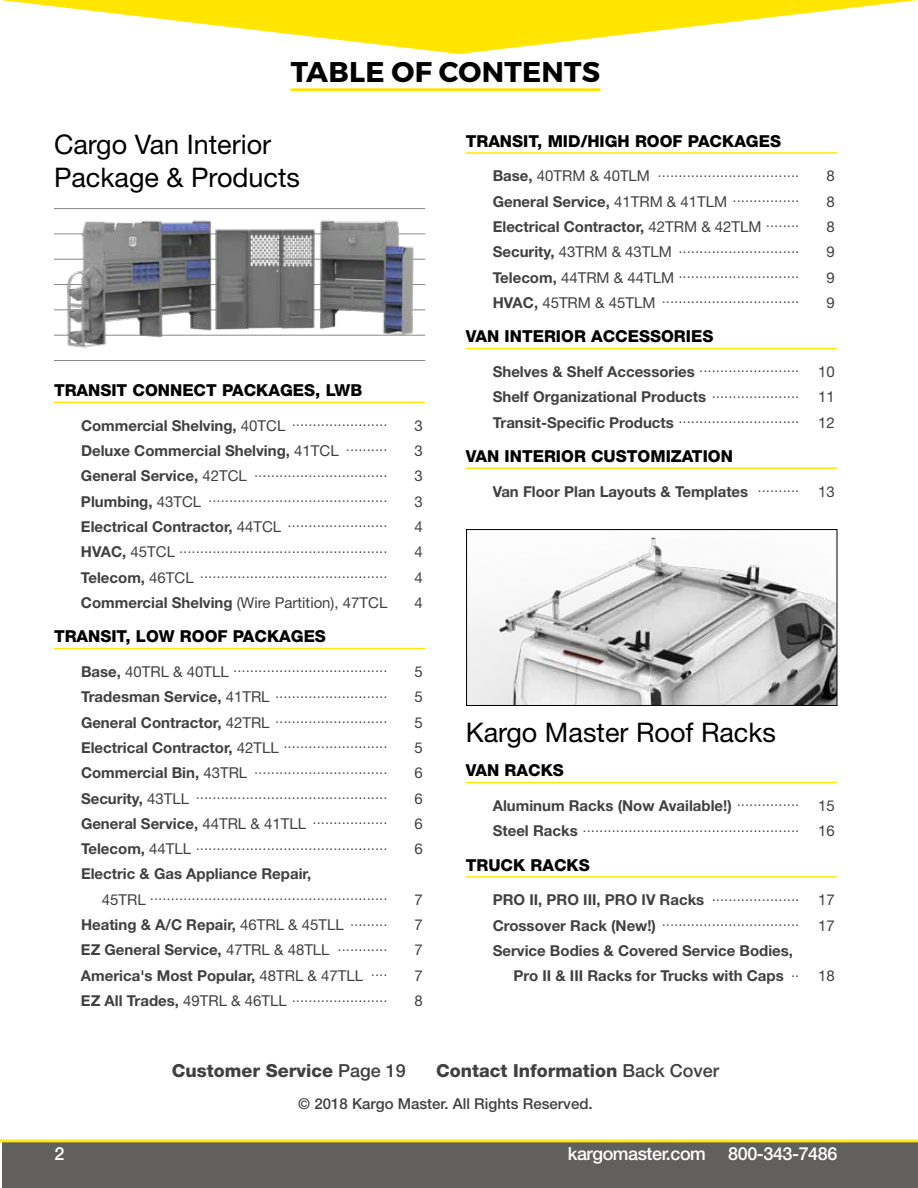
<style>
.page{position:relative;width:918px;height:1188px;background:#fff}
.page>*{position:absolute;margin:0;border:0;box-sizing:border-box;transform-origin:0 0}
.t1{font:700 28.5px "Montserrat";letter-spacing:.01em;color:#000}
.t2{font:27px/32.4px "Helvetica Neue LT Std";color:#000}
.t3{font:800 18px "Helvetica Neue LT Std";color:#404040}
.t4{font:500 18px "Helvetica Neue LT Std";letter-spacing:-.025em;color:#fff}
.t5{font:800 16.5px "Helvetica Neue LT Std";color:#000}
.t6{font:300 15px/20.9px "Helvetica Neue LT Std";color:#404040}
.t7{font:700 15px/25.3px "Helvetica Neue LT Std";color:#404040}
.t8{font:15px "Helvetica Neue LT Std";color:#404040}
.t9{font:500 15px "Helvetica Neue LT Std";color:#404040}
.s1{font-weight:700}
.s2{font-weight:400}
.s3{font-weight:500}
</style>
<div class="page">
<div style="left:2px;top:1142px;width:916px;height:46px;background:#625f5f"></div>
<hr style="left:54px;top:402px;width:371px;height:1px;background:#ffe710">
<hr style="left:54px;top:648px;width:371px;height:1px;background:#ffe710">
<hr style="left:466px;top:152px;width:371px;height:2px;background:#ffe710">
<hr style="left:466px;top:348px;width:371px;height:1px;background:#ffe710">
<hr style="left:466px;top:467px;width:371px;height:2px;background:#ffe710">
<hr style="left:466px;top:782px;width:371px;height:1px;background:#ffe710">
<hr style="left:466px;top:876px;width:371px;height:2px;background:#ffe710">
<img style="left:54px;top:208px;width:372px;height:153px">
<img style="left:468px;top:537px;width:367px;height:167px">
<div style="left:466px;top:529px;width:371px;height:177px;border:1px solid #000"></div>
<hr style="left:0;top:1139px;width:918px;height:3px;background:#ffe710">
<svg style="left:0;top:0;width:918px;height:54px"></svg>
<hr style="left:291px;top:88px;width:309px;height:3px;background:#ffe500">
<h1 class="t1" style="left:291px;top:54px;width:311px">TABLE OF CONTENTS</h1>
<h2 class="t2" style="left:54px;top:128px;width:248px">Cargo Van Interior<br>Package &amp; Products</h2>
<p class="t5" style="left:54px;top:380px;width:310px">TRANSIT CONNECT PACKAGES, LWB</p>
<p class="t6" style="left:81px;top:410px;width:308px"><span class="s1">Commercial Shelving,</span> <span class="s2">40TCL</span> .......................</p>
<p class="t8" style="left:415px;top:416px;width:10px">3</p>
<p class="t7" style="left:81px;top:438px;width:308px">Deluxe Commercial Shelving, <span class="s2">41TCL</span> <sup>..........</sup></p>
<p class="t8" style="left:415px;top:442px;width:10px">3</p>
<p class="t6" style="left:81px;top:461px;width:308px"><span class="s1">General Service,</span> <span class="s2">42TCL</span> ................................</p>
<p class="t8" style="left:415px;top:467px;width:10px">3</p>
<p class="t6" style="left:81px;top:486px;width:308px"><span class="s1">Plumbing,</span> <span class="s2">43TCL</span> ...........................................</p>
<p class="t8" style="left:415px;top:492px;width:10px">3</p>
<p class="t6" style="left:81px;top:511px;width:308px"><span class="s1">Electrical Contractor,</span> <span class="s2">44TCL</span> ........................</p>
<p class="t8" style="left:415px;top:518px;width:10px">4</p>
<p class="t6" style="left:81px;top:537px;width:308px"><span class="s1">HVAC,</span> <span class="s2">45TCL</span> ..................................................</p>
<p class="t8" style="left:415px;top:543px;width:10px">4</p>
<p class="t6" style="left:81px;top:562px;width:308px"><span class="s1">Telecom,</span> <span class="s2">46TCL</span> .............................................</p>
<p class="t8" style="left:415px;top:568px;width:10px">4</p>
<p class="t8" style="left:81px;top:594px;width:308px"><span class="s1">Commercial Shelving</span> (Wire Partition), 47TCL</p>
<p class="t8" style="left:415px;top:594px;width:10px">4</p>
<p class="t5" style="left:54px;top:627px;width:274px">TRANSIT, LOW ROOF PACKAGES</p>
<p class="t6" style="left:81px;top:656px;width:308px"><span class="s1">Base,</span> <span class="s2">40TRL &amp; 40TLL</span> .....................................</p>
<p class="t8" style="left:415px;top:663px;width:10px">5</p>
<p class="t6" style="left:81px;top:682px;width:308px"><span class="s1">Tradesman Service,</span> <span class="s2">41TRL</span> ...........................</p>
<p class="t8" style="left:415px;top:688px;width:10px">5</p>
<p class="t6" style="left:81px;top:707px;width:308px"><span class="s1">General Contractor,</span> <span class="s2">42TRL</span> ...........................</p>
<p class="t8" style="left:415px;top:713px;width:10px">5</p>
<p class="t6" style="left:81px;top:732px;width:308px"><span class="s1">Electrical Contractor,</span> <span class="s2">42TLL</span> .........................</p>
<p class="t8" style="left:415px;top:739px;width:10px">5</p>
<p class="t6" style="left:81px;top:758px;width:308px"><span class="s1">Commercial Bin,</span> <span class="s2">43TRL</span> ................................</p>
<p class="t8" style="left:415px;top:764px;width:10px">6</p>
<p class="t6" style="left:81px;top:783px;width:308px"><span class="s1">Security,</span> <span class="s2">43TLL</span> ..............................................</p>
<p class="t8" style="left:415px;top:789px;width:10px">6</p>
<p class="t6" style="left:81px;top:808px;width:308px"><span class="s1">General Service,</span> <span class="s2">44TRL &amp; 41TLL</span> ..................</p>
<p class="t8" style="left:415px;top:815px;width:10px">6</p>
<p class="t6" style="left:81px;top:834px;width:308px"><span class="s1">Telecom,</span> <span class="s2">44TLL</span> ..............................................</p>
<p class="t8" style="left:415px;top:840px;width:10px">6</p>
<p class="t6" style="left:102px;top:863px;width:287px;text-indent:-21px"><span class="s1">Electric &amp; Gas Appliance Repair,<br></span><span class="s2">45TRL</span> .........................................................</p>
<p class="t8" style="left:415px;top:891px;width:10px">7</p>
<p class="t7" style="left:81px;top:912px;width:308px">Heating &amp; A/C Repair, <span class="s2">46TRL &amp; 45TLL</span> <sup>.........</sup></p>
<p class="t8" style="left:415px;top:916px;width:10px">7</p>
<p class="t7" style="left:81px;top:937px;width:308px">EZ General Service, <span class="s2">47TRL &amp; 48TLL</span> <sup>............</sup></p>
<p class="t8" style="left:415px;top:941px;width:10px">7</p>
<p class="t7" style="left:81px;top:962px;width:308px">America's Most Popular, <span class="s2">48TRL &amp; 47TLL</span> <sup>....</sup></p>
<p class="t8" style="left:415px;top:966px;width:10px">7</p>
<p class="t6" style="left:81px;top:985px;width:308px"><span class="s1">EZ All Trades,</span> <span class="s2">49TRL &amp; 46TLL</span> .......................</p>
<p class="t8" style="left:415px;top:992px;width:10px">8</p>
<p class="t5" style="left:466px;top:131px;width:317px">TRANSIT, MID/HIGH ROOF PACKAGES</p>
<p class="t6" style="left:493px;top:161px;width:308px"><span class="s1">Base,</span> <span class="s2">40TRM &amp; 40TLM</span> ..................................</p>
<p class="t8" style="left:826px;top:167px;width:10px">8</p>
<p class="t6" style="left:493px;top:186px;width:308px"><span class="s1">General Service,</span> <span class="s2">41TRM &amp; 41TLM</span> ................</p>
<p class="t8" style="left:826px;top:192px;width:10px">8</p>
<p class="t7" style="left:493px;top:214px;width:308px">Electrical Contractor, <span class="s2">42TRM &amp; 42TLM</span> <sup>........</sup></p>
<p class="t8" style="left:826px;top:218px;width:10px">8</p>
<p class="t6" style="left:493px;top:237px;width:308px"><span class="s1">Security,</span> <span class="s2">43TRM &amp; 43TLM</span> .............................</p>
<p class="t8" style="left:826px;top:243px;width:10px">9</p>
<p class="t6" style="left:493px;top:262px;width:308px"><span class="s1">Telecom,</span> <span class="s2">44TRM &amp; 44TLM</span> .............................</p>
<p class="t8" style="left:826px;top:268px;width:10px">9</p>
<p class="t6" style="left:493px;top:287px;width:308px"><span class="s1">HVAC,</span> <span class="s2">45TRM &amp; 45TLM</span> .................................</p>
<p class="t8" style="left:826px;top:294px;width:10px">9</p>
<p class="t5" style="left:466px;top:327px;width:249px">VAN INTERIOR ACCESSORIES</p>
<p class="t7" style="left:493px;top:359px;width:343px">Shelves &amp; Shelf Accessories <sup>........................</sup> <span class="s2">10<br></span>Shelf Organizational Products <sup>.....................</sup> <span class="s2">11</span></p>
<p class="t6" style="left:493px;top:407px;width:343px"><span class="s1">Transit-Specific Products</span> ............................. <span class="s2">12</span></p>
<p class="t5" style="left:466px;top:446px;width:269px">VAN INTERIOR CUSTOMIZATION</p>
<p class="t7" style="left:493px;top:478px;width:343px">Van Floor Plan Layouts &amp; Templates <sup>..........</sup> <span class="s2">13</span></p>
<h2 class="t2" style="left:466px;top:716px;width:312px">Kargo Master Roof Racks</h2>
<p class="t5" style="left:466px;top:761px;width:100px">VAN RACKS</p>
<p class="t6" style="left:493px;top:795px;width:343px"><span class="s1">Aluminum Racks (Now Available!)</span> ............... <span class="s2">15<br></span><span class="s1">Steel Racks</span> .................................................... <span class="s2">16</span></p>
<p class="t5" style="left:466px;top:855px;width:126px">TRUCK RACKS</p>
<p class="t6" style="left:493px;top:889px;width:343px"><span class="s1">PRO II, PRO III, PRO IV Racks</span> ..................... <span class="s2">17<br></span><span class="s1">Crossover Rack (New!)</span> ................................. <span class="s2">17</span></p>
<p class="t7" style="left:514px;top:938px;width:323px;text-indent:-21px">Service Bodies &amp; Covered Service Bodies,<br>Pro II &amp; III Racks for Trucks with Caps <sup>..</sup> <span class="s2">18</span></p>
<p class="t3" style="left:172px;top:1060px;width:236px">Customer Service <span class="s3">Page 19</span></p>
<p class="t3" style="left:436px;top:1060px;width:285px">Contact Information <span class="s3">Back Cover</span></p>
<p class="t9" style="left:298px;top:1094px;width:296px">© 2018 Kargo Master. All Rights Reserved.</p>
<p class="t4" style="left:54px;top:1143px;width:12px">2</p>
<p class="t4" style="left:568px;top:1143px;width:271px">kargomaster.com 800-343-7486</p>
</div>
